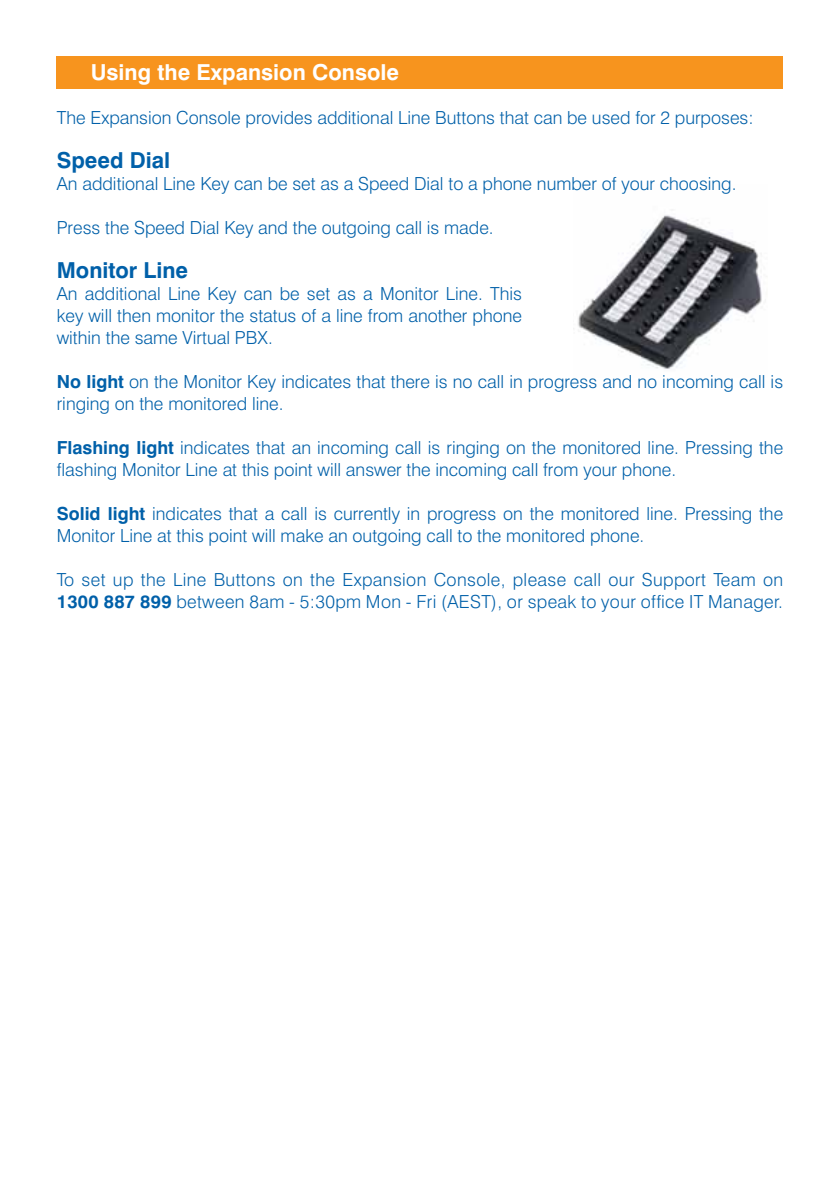
<style>
.page{position:relative;width:840px;height:1191px;background:#fff}
.page>*{position:absolute;margin:0;border:0;box-sizing:border-box;transform-origin:0 0}
.t1{font:700 22px "Swiss 721 BT";color:#fff}
.t2{font:700 22px "Swiss 721 BT";color:#0060a9}
.t3{font:300 18px/22px "Swiss 721 BT";color:#0060a9}
.t4{font:300 18px/22px "Swiss 721 BT";letter-spacing:.02em;color:#0060a9}
.s1{font-weight:700}
</style>
<div class="page">
<img style="left:573px;top:215px;width:189px;height:154px">
<div style="left:57px;top:57px;width:725px;height:32px;background:#f7941e"></div>
<p class="t1" style="left:91px;top:58px;width:309px">Using the Expansion Console</p>
<p class="t3" style="left:57px;top:107px;width:698px">The Expansion Console provides additional Line Buttons that can be used for 2 purposes:</p>
<p class="t2" style="left:57px;top:147px;width:115px">Speed Dial</p>
<p class="t3" style="left:57px;top:173px;width:681px">An additional Line Key can be set as a Speed Dial to a phone number of your choosing.</p>
<p class="t3" style="left:57px;top:217px;width:438px">Press the Speed Dial Key and the outgoing call is made.</p>
<p class="t2" style="left:57px;top:257px;width:133px">Monitor Line</p>
<p class="t3" style="left:57px;top:283px;width:466px;text-align:justify">An additional Line Key can be set as a Monitor Line. This key will then monitor the status of a line from another phone within the same Virtual PBX.</p>
<p class="t3" style="left:57px;top:370px;width:727px"><span class="s1">No light</span> on the Monitor Key indicates that there is no call in progress and no incoming call is ringing on the monitored line.</p>
<p class="t3" style="left:57px;top:436px;width:727px"><span class="s1">Flashing light</span> indicates that an incoming call is ringing on the monitored line. Pressing the flashing Monitor Line at this point will answer the incoming call from your phone.</p>
<p class="t3" style="left:57px;top:502px;width:727px"><span class="s1">Solid light</span> indicates that a call is currently in progress on the monitored line. Pressing the<br>Monitor Line at this point will make an outgoing call to the monitored phone.</p>
<p class="t4" style="left:57px;top:568px;width:727px">To set up the Line Buttons on the Expansion Console, please call our Support Team on<br><span class="s1">1300 887 899</span> between 8am - 5:30pm Mon - Fri (AEST), or speak to your office IT Manager.</p>
</div>
